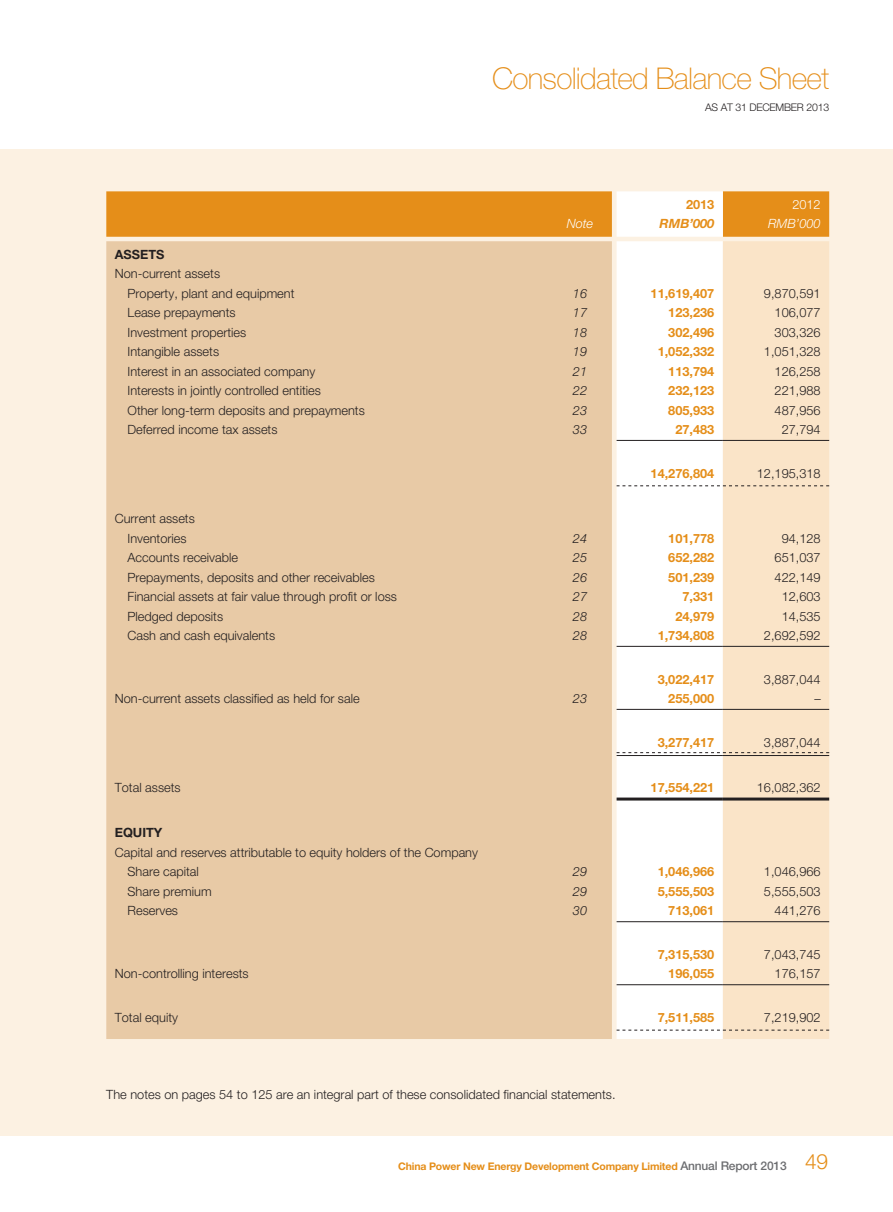
<style>
.page{position:relative;width:893px;height:1212px;background:#fff}
.page>*{position:absolute;margin:0;border:0;box-sizing:border-box;transform-origin:0 0}
.t1{font:100 30px "Helvetica Neue LT Std";letter-spacing:-.025em;color:#e58e19}
.t2{font:300 21px "Helvetica Neue LT Std";color:#e58e19}
._50_Table_txt{font:300 12.75px "Helvetica Neue LT Std";color:#231f20}
._50_Table_txt-2{font:700 12.75px "Helvetica Neue LT Std";color:#e58e19}
._00_txt{font:300 12.75px "Helvetica Neue LT Std";color:#231f20}
._50_Table_txt-3{font:italic 300 12.75px "Helvetica Neue LT Std";color:#231f20}
._50_Table_txt-4{font:700 12.75px "Helvetica Neue LT Std";color:#231f20}
._50_Table_txt-5{font:italic 300 12.75px "Helvetica Neue LT Std";color:#fff}
._50_Table_txt-6{font:italic 700 12.75px "Helvetica Neue LT Std";color:#e58e19}
._50_Table_txt-7{font:300 12.75px "Helvetica Neue LT Std";color:#fff}
.t3{font:700 10.5px "Helvetica Neue LT Std";letter-spacing:-.015em;color:#e58e19}
.t4{font:300 10.5px "Helvetica Neue LT Std";letter-spacing:-.02em;color:#231f20}
.s1{font-weight:500;font-size:12px;color:#6c6d70}
</style>
<div class="page">
<div style="left:0;top:149px;width:893px;height:986px;background:#fcf1e2"></div>
<div style="left:106px;top:191px;width:723px;height:46px;background:#e58e19"></div>
<div style="left:617px;top:191px;width:106px;height:848px;background:#fff"></div>
<div style="left:106px;top:241px;width:506px;height:798px;background:#e8caa6"></div>
<div style="left:723px;top:241px;width:106px;height:798px;background:#fae4c8"></div>
<hr style="left:617px;top:440px;width:106px;height:1px;background:#231f20">
<hr style="left:723px;top:440px;width:106px;height:1px;background:#231f20">
<svg style="left:617px;top:485px;width:212px;height:1px"></svg>
<hr style="left:617px;top:646px;width:106px;height:1px;background:#231f20">
<hr style="left:723px;top:646px;width:106px;height:1px;background:#231f20">
<hr style="left:617px;top:709px;width:106px;height:1px;background:#231f20">
<hr style="left:723px;top:709px;width:106px;height:1px;background:#231f20">
<hr style="left:617px;top:755px;width:106px;height:1px;background:#231f20">
<svg style="left:617px;top:752px;width:212px;height:1px"></svg>
<hr style="left:723px;top:755px;width:106px;height:1px;background:#231f20">
<hr style="left:617px;top:797px;width:106px;height:3px;background:#231f20">
<hr style="left:723px;top:797px;width:106px;height:3px;background:#231f20">
<hr style="left:617px;top:921px;width:106px;height:1px;background:#231f20">
<hr style="left:723px;top:921px;width:106px;height:1px;background:#231f20">
<hr style="left:617px;top:984px;width:106px;height:1px;background:#231f20">
<hr style="left:723px;top:984px;width:106px;height:1px;background:#231f20">
<svg style="left:617px;top:1030px;width:212px;height:1px"></svg>
<p class="t1" style="left:492px;top:61px;width:339px">Consolidated Balance Sheet</p>
<p class="t4" style="left:705px;top:101px;width:125px">AS AT 31 DECEMBER 2013</p>
<p class="_50_Table_txt-2" style="left:686px;top:196px;width:30px">2013</p>
<p class="_50_Table_txt-7" style="left:792px;top:196px;width:30px">2012</p>
<p class="_50_Table_txt-5" style="left:567px;top:216px;width:28px">Note</p>
<p class="_50_Table_txt-6" style="left:660px;top:216px;width:56px">RMB’000</p>
<p class="_50_Table_txt-5" style="left:768px;top:216px;width:54px">RMB’000</p>
<p class="_50_Table_txt-4" style="left:115px;top:246px;width:51px">ASSETS</p>
<p class="_50_Table_txt" style="left:115px;top:266px;width:107px">Non-current assets</p>
<p class="_50_Table_txt" style="left:128px;top:285px;width:168px">Property, plant and equipment</p>
<p class="_50_Table_txt-3" style="left:573px;top:285px;width:16px">16</p>
<p class="_50_Table_txt-2" style="left:651px;top:285px;width:65px">11,619,407</p>
<p class="_50_Table_txt" style="left:764px;top:285px;width:58px">9,870,591</p>
<p class="_50_Table_txt" style="left:128px;top:305px;width:110px">Lease prepayments</p>
<p class="_50_Table_txt-3" style="left:573px;top:305px;width:16px">17</p>
<p class="_50_Table_txt-2" style="left:668px;top:305px;width:48px">123,236</p>
<p class="_50_Table_txt" style="left:775px;top:305px;width:48px">106,077</p>
<p class="_50_Table_txt" style="left:128px;top:324px;width:120px">Investment properties</p>
<p class="_50_Table_txt-3" style="left:573px;top:324px;width:16px">18</p>
<p class="_50_Table_txt-2" style="left:668px;top:324px;width:48px">302,496</p>
<p class="_50_Table_txt" style="left:775px;top:324px;width:48px">303,326</p>
<p class="_50_Table_txt" style="left:128px;top:344px;width:93px">Intangible assets</p>
<p class="_50_Table_txt-3" style="left:573px;top:344px;width:16px">19</p>
<p class="_50_Table_txt-2" style="left:658px;top:344px;width:58px">1,052,332</p>
<p class="_50_Table_txt" style="left:764px;top:344px;width:58px">1,051,328</p>
<p class="_50_Table_txt" style="left:128px;top:363px;width:189px">Interest in an associated company</p>
<p class="_50_Table_txt-3" style="left:573px;top:363px;width:16px">21</p>
<p class="_50_Table_txt-2" style="left:668px;top:363px;width:48px">113,794</p>
<p class="_50_Table_txt" style="left:775px;top:363px;width:48px">126,258</p>
<p class="_50_Table_txt" style="left:128px;top:383px;width:195px">Interests in jointly controlled entities</p>
<p class="_50_Table_txt-3" style="left:573px;top:383px;width:16px">22</p>
<p class="_50_Table_txt-2" style="left:668px;top:383px;width:48px">232,123</p>
<p class="_50_Table_txt" style="left:775px;top:383px;width:48px">221,988</p>
<p class="_50_Table_txt" style="left:128px;top:402px;width:239px">Other long-term deposits and prepayments</p>
<p class="_50_Table_txt-3" style="left:573px;top:402px;width:16px">23</p>
<p class="_50_Table_txt-2" style="left:668px;top:402px;width:48px">805,933</p>
<p class="_50_Table_txt" style="left:775px;top:402px;width:48px">487,956</p>
<p class="_50_Table_txt" style="left:128px;top:422px;width:151px">Deferred income tax assets</p>
<p class="_50_Table_txt-3" style="left:573px;top:422px;width:16px">33</p>
<p class="_50_Table_txt-2" style="left:675px;top:422px;width:40px">27,483</p>
<p class="_50_Table_txt" style="left:782px;top:422px;width:40px">27,794</p>
<p class="_50_Table_txt-2" style="left:651px;top:465px;width:65px">14,276,804</p>
<p class="_50_Table_txt" style="left:757px;top:465px;width:65px">12,195,318</p>
<p class="_50_Table_txt" style="left:115px;top:511px;width:82px">Current assets</p>
<p class="_50_Table_txt" style="left:128px;top:530px;width:61px">Inventories</p>
<p class="_50_Table_txt-3" style="left:573px;top:530px;width:16px">24</p>
<p class="_50_Table_txt-2" style="left:668px;top:530px;width:48px">101,778</p>
<p class="_50_Table_txt" style="left:782px;top:530px;width:40px">94,128</p>
<p class="_50_Table_txt" style="left:128px;top:550px;width:112px">Accounts receivable</p>
<p class="_50_Table_txt-3" style="left:573px;top:550px;width:16px">25</p>
<p class="_50_Table_txt-2" style="left:668px;top:550px;width:48px">652,282</p>
<p class="_50_Table_txt" style="left:775px;top:550px;width:48px">651,037</p>
<p class="_50_Table_txt" style="left:128px;top:569px;width:249px">Prepayments, deposits and other receivables</p>
<p class="_50_Table_txt-3" style="left:573px;top:569px;width:16px">26</p>
<p class="_50_Table_txt-2" style="left:668px;top:569px;width:48px">501,239</p>
<p class="_50_Table_txt" style="left:775px;top:569px;width:48px">422,149</p>
<p class="_50_Table_txt" style="left:128px;top:589px;width:271px">Financial assets at fair value through profit or loss</p>
<p class="_50_Table_txt-3" style="left:573px;top:589px;width:16px">27</p>
<p class="_50_Table_txt-2" style="left:682px;top:589px;width:33px">7,331</p>
<p class="_50_Table_txt" style="left:782px;top:589px;width:40px">12,603</p>
<p class="_50_Table_txt" style="left:128px;top:608px;width:97px">Pledged deposits</p>
<p class="_50_Table_txt-3" style="left:573px;top:608px;width:16px">28</p>
<p class="_50_Table_txt-2" style="left:675px;top:608px;width:40px">24,979</p>
<p class="_50_Table_txt" style="left:782px;top:608px;width:40px">14,535</p>
<p class="_50_Table_txt" style="left:128px;top:628px;width:149px">Cash and cash equivalents</p>
<p class="_50_Table_txt-3" style="left:573px;top:628px;width:16px">28</p>
<p class="_50_Table_txt-2" style="left:658px;top:628px;width:58px">1,734,808</p>
<p class="_50_Table_txt" style="left:764px;top:628px;width:58px">2,692,592</p>
<p class="_50_Table_txt-2" style="left:658px;top:671px;width:58px">3,022,417</p>
<p class="_50_Table_txt" style="left:764px;top:671px;width:58px">3,887,044</p>
<p class="_50_Table_txt" style="left:115px;top:691px;width:246px">Non-current assets classified as held for sale</p>
<p class="_50_Table_txt-3" style="left:573px;top:691px;width:16px">23</p>
<p class="_50_Table_txt-2" style="left:668px;top:691px;width:48px">255,000</p>
<p class="_50_Table_txt" style="left:814px;top:691px;width:8px">–</p>
<p class="_50_Table_txt-2" style="left:658px;top:734px;width:58px">3,277,417</p>
<p class="_50_Table_txt" style="left:764px;top:734px;width:58px">3,887,044</p>
<p class="_50_Table_txt" style="left:115px;top:780px;width:67px">Total assets</p>
<p class="_50_Table_txt-2" style="left:651px;top:779px;width:65px">17,554,221</p>
<p class="_50_Table_txt" style="left:757px;top:780px;width:65px">16,082,362</p>
<p class="_50_Table_txt-4" style="left:115px;top:825px;width:49px">EQUITY</p>
<p class="_50_Table_txt" style="left:115px;top:844px;width:365px">Capital and reserves attributable to equity holders of the Company</p>
<p class="_50_Table_txt" style="left:128px;top:864px;width:73px">Share capital</p>
<p class="_50_Table_txt-3" style="left:573px;top:864px;width:16px">29</p>
<p class="_50_Table_txt-2" style="left:658px;top:864px;width:58px">1,046,966</p>
<p class="_50_Table_txt" style="left:764px;top:864px;width:58px">1,046,966</p>
<p class="_50_Table_txt" style="left:128px;top:883px;width:86px">Share premium</p>
<p class="_50_Table_txt-3" style="left:573px;top:884px;width:16px">29</p>
<p class="_50_Table_txt-2" style="left:658px;top:883px;width:58px">5,555,503</p>
<p class="_50_Table_txt" style="left:764px;top:883px;width:58px">5,555,503</p>
<p class="_50_Table_txt" style="left:128px;top:903px;width:52px">Reserves</p>
<p class="_50_Table_txt-3" style="left:573px;top:903px;width:16px">30</p>
<p class="_50_Table_txt-2" style="left:668px;top:903px;width:48px">713,061</p>
<p class="_50_Table_txt" style="left:775px;top:903px;width:48px">441,276</p>
<p class="_50_Table_txt-2" style="left:658px;top:946px;width:58px">7,315,530</p>
<p class="_50_Table_txt" style="left:764px;top:946px;width:58px">7,043,745</p>
<p class="_50_Table_txt" style="left:115px;top:966px;width:135px">Non-controlling interests</p>
<p class="_50_Table_txt-2" style="left:668px;top:966px;width:48px">196,055</p>
<p class="_50_Table_txt" style="left:775px;top:966px;width:48px">176,157</p>
<p class="_50_Table_txt" style="left:115px;top:1009px;width:65px">Total equity</p>
<p class="_50_Table_txt-2" style="left:658px;top:1009px;width:58px">7,511,585</p>
<p class="_50_Table_txt" style="left:764px;top:1009px;width:58px">7,219,902</p>
<p class="_00_txt" style="left:106px;top:1087px;width:511px">The notes on pages 54 to 125 are an integral part of these consolidated financial statements.</p>
<p class="t3" style="left:398px;top:1159px;width:390px">China Power New Energy Development Company Limited <span class="s1">Annual Report 2013</span></p>
<p class="t2" style="left:805px;top:1149px;width:24px">49</p>
</div>
